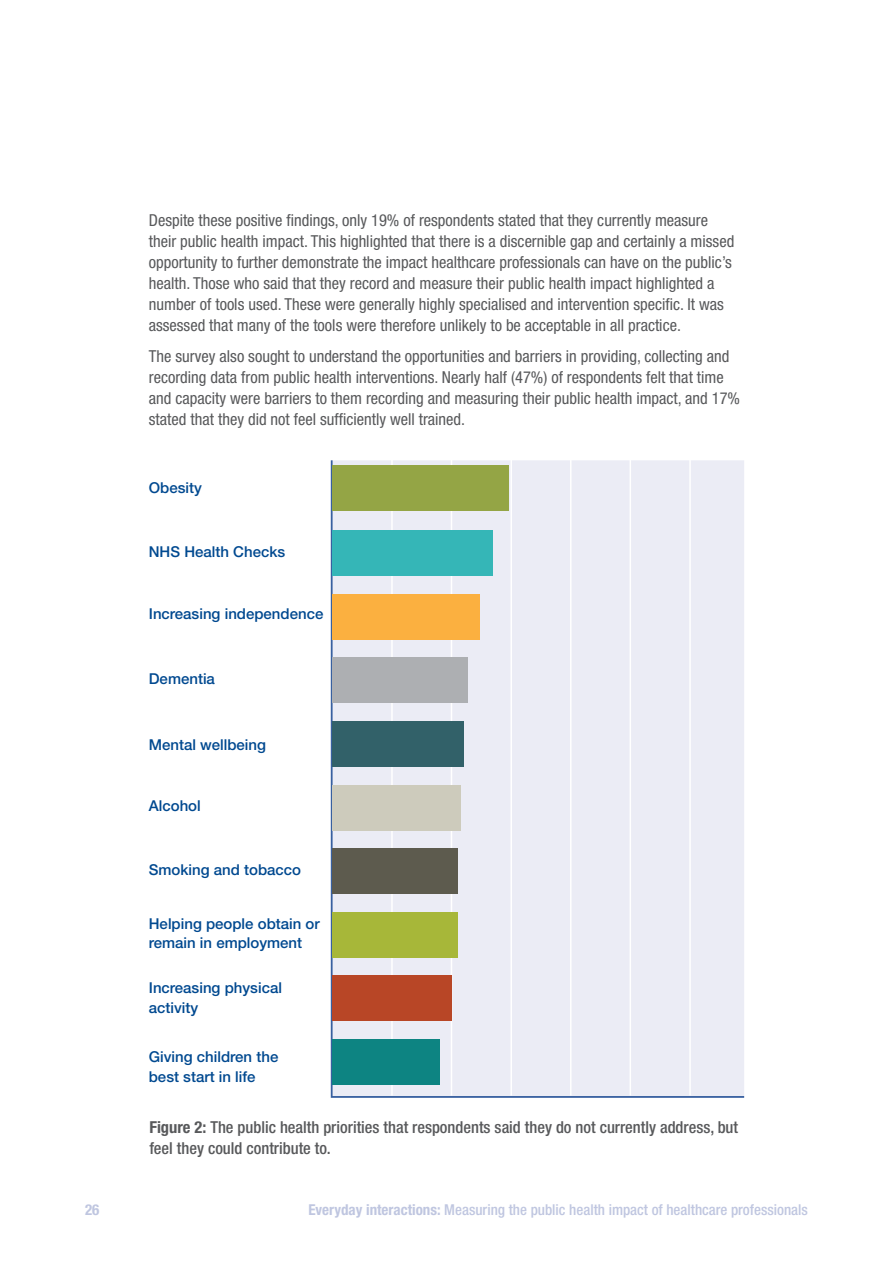
<style>
.page{position:relative;width:893px;height:1263px;background:#fff}
.page>*{position:absolute;margin:0;border:0;box-sizing:border-box;transform-origin:0 0}
.t1{font:condensed 16.5px/21px "Helvetica Neue";color:#58595b}
.t2{font:500 condensed 16.5px/21px "Helvetica Neue";color:#58595b}
.t3{font:500 15px/19.5px "Helvetica Neue";color:#004990}
.t4{font:500 condensed 15px "Helvetica Neue";color:#bfc6e0}
.t5{font:700 condensed 15px "Helvetica Neue";color:#bfc6e0}
.s1{font-weight:700}
</style>
<div class="page">
<div style="left:330px;top:460px;width:415px;height:638px;background:#ebecf5"></div>
<div style="left:333px;top:465px;width:176px;height:46px;background:#94a545"></div>
<div style="left:333px;top:530px;width:160px;height:46px;background:#35b6b7"></div>
<div style="left:333px;top:594px;width:147px;height:45px;background:#fbb040"></div>
<div style="left:333px;top:657px;width:135px;height:46px;background:#adafb2"></div>
<div style="left:333px;top:721px;width:131px;height:46px;background:#326169"></div>
<div style="left:333px;top:785px;width:128px;height:46px;background:#cdcbbc"></div>
<div style="left:333px;top:848px;width:125px;height:46px;background:#5d5b4e"></div>
<div style="left:333px;top:912px;width:125px;height:46px;background:#a7b739"></div>
<div style="left:333px;top:975px;width:119px;height:46px;background:#b84626"></div>
<div style="left:333px;top:1039px;width:107px;height:46px;background:#0d8482"></div>
<p class="t1" style="left:149px;top:209px;width:587px">Despite these positive findings, only 19% of respondents stated that they currently measure their public health impact. This highlighted that there is a discernible gap and certainly a missed opportunity to further demonstrate the impact healthcare professionals can have on the public’s health. Those who said that they record and measure their public health impact highlighted a number of tools used. These were generally highly specialised and intervention specific. It was assessed that many of the tools were therefore unlikely to be acceptable in all practice.</p>
<p class="t1" style="left:149px;top:346px;width:593px">The survey also sought to understand the opportunities and barriers in providing, collecting and recording data from public health interventions. Nearly half (47%) of respondents felt that time and capacity were barriers to them recording and measuring their public health impact, and 17% stated that they did not feel sufficiently well trained.</p>
<p class="t3" style="left:149px;top:478px;width:55px">Obesity</p>
<p class="t3" style="left:149px;top:542px;width:138px">NHS Health Checks</p>
<p class="t3" style="left:149px;top:604px;width:176px">Increasing independence</p>
<p class="t3" style="left:149px;top:668px;width:68px">Dementia</p>
<p class="t3" style="left:149px;top:735px;width:119px">Mental wellbeing</p>
<p class="t3" style="left:149px;top:796px;width:53px">Alcohol</p>
<p class="t3" style="left:149px;top:860px;width:154px">Smoking and tobacco</p>
<p class="t3" style="left:149px;top:913px;width:172px">Helping people obtain or remain in employment</p>
<p class="t3" style="left:149px;top:978px;width:135px">Increasing physical activity</p>
<p class="t3" style="left:149px;top:1047px;width:131px">Giving children the best start in life</p>
<p class="t2" style="left:149px;top:1117px;width:590px"><span class="s1">Figure 2:</span> The public health priorities that respondents said they do not currently address, but feel they could contribute to.</p>
<p class="t5" style="left:85px;top:1201px;width:16px">26</p>
<p class="t4" style="left:308px;top:1201px;width:501px"><span class="s1">Everyday interactions:</span> Measuring the public health impact of healthcare professionals</p>
</div>
